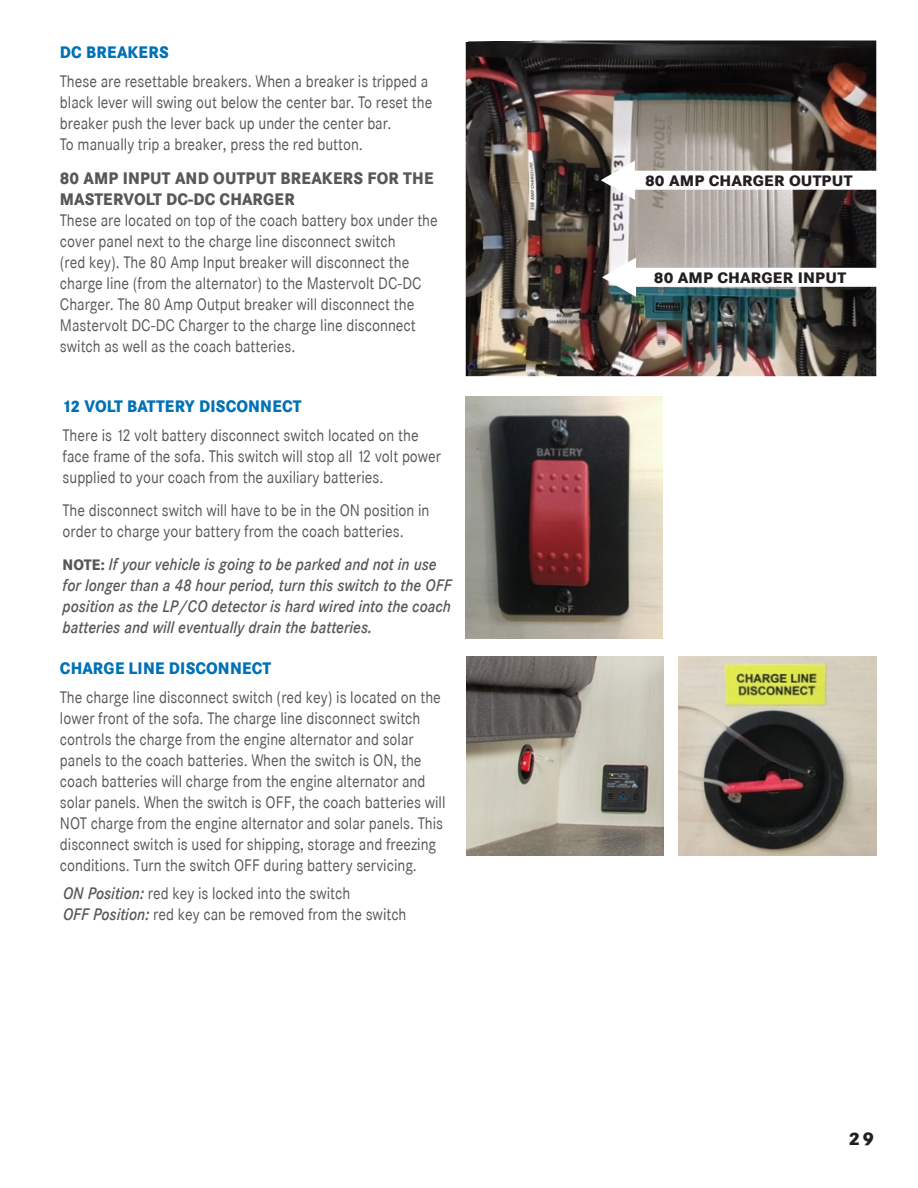
<style>
.page{position:relative;width:918px;height:1188px;background:#fff}
.page>*{position:absolute;margin:0;border:0;box-sizing:border-box;transform-origin:0 0}
.t1{font:800 18px "Corporate SBQ";color:#231f20}
.Indented_H2{font:16.5px/21px "Corporate SBQ";color:#57585a;scale:.9 1}
.Indented_Body{font:16.5px/21px "Corporate SBQ";color:#57585a;scale:.9 1}
.Indented_H2-2{font:italic 500 16.5px/21px "Corporate SBQ";color:#57585a;scale:.9 1}
.Indented_H2-3{font:800 16.5px "Corporate SBQ";letter-spacing:.01em;color:#57585a;scale:.9 1}
.Indented_Body-2{font:800 16.5px "Corporate SBQ";letter-spacing:.01em;color:#0071b5;scale:.9 1}
.Indented_H2-4{font:800 16.5px "Corporate SBQ";letter-spacing:.02em;color:#0071b5;scale:.9 1}
.t2{font:800 15px "Corporate SBQ";letter-spacing:.01em;color:#231f20}
.s1{font-weight:800;font-style:normal;font-size:15px}
.s2{font-weight:500;font-style:italic}
</style>
<div class="page">
<img style="left:466px;top:40px;width:410px;height:336px">
<img style="left:679px;top:657px;width:198px;height:199px">
<img style="left:466px;top:657px;width:198px;height:199px">
<img style="left:466px;top:397px;width:196px;height:241px">
<svg style="left:601px;top:161px;width:276px;height:39px"></svg>
<svg style="left:602px;top:258px;width:275px;height:39px"></svg>
<p class="Indented_H2-4" style="left:60px;top:42px;width:122px">DC BREAKERS</p>
<p class="Indented_H2" style="left:60px;top:70px;width:415px">These are resettable breakers. When a breaker is tripped a black lever will swing out below the center bar. To reset the breaker push the lever back up under the center bar.</p>
<p class="Indented_H2" style="left:60px;top:133px;width:338px">To manually trip a breaker, press the red button.</p>
<p class="Indented_H2-3" style="left:60px;top:167px;width:416px">80 AMP INPUT AND OUTPUT BREAKERS FOR THE</p>
<p class="Indented_H2-3" style="left:60px;top:188px;width:262px">MASTERVOLT DC-DC CHARGER</p>
<p class="Indented_H2" style="left:60px;top:210px;width:421px">These are located on top of the coach battery box under the cover panel next to the charge line disconnect switch</p>
<p class="Indented_H2" style="left:60px;top:252px;width:403px">(red key). The 80 Amp Input breaker will disconnect the charge line (from the alternator) to the Mastervolt DC-DC Charger. The 80 Amp Output breaker will disconnect the Mastervolt DC-DC Charger to the charge line disconnect switch as well as the coach batteries.</p>
<p class="Indented_Body-2" style="left:63px;top:396px;width:267px">12 VOLT BATTERY DISCONNECT</p>
<p class="Indented_Body" style="left:63px;top:425px;width:422px">There is 12 volt battery disconnect switch located on the face frame of the sofa. This switch will stop all 12 volt power supplied to your coach from the auxiliary batteries.</p>
<p class="Indented_Body" style="left:63px;top:500px;width:409px">The disconnect switch will have to be in the ON position in order to charge your battery from the coach batteries.</p>
<p class="Indented_H2-2" style="left:63px;top:554px;width:434px"><span class="s1">NOTE:</span> If your vehicle is going to be parked and not in use for longer than a 48 hour period, turn this switch to the OFF position as the LP/CO detector is hard wired into the coach batteries and will eventually drain the batteries.</p>
<p class="Indented_Body-2" style="left:60px;top:658px;width:236px">CHARGE LINE DISCONNECT</p>
<p class="Indented_H2" style="left:60px;top:687px;width:430px">The charge line disconnect switch (red key) is located on the lower front of the sofa. The charge line disconnect switch controls the charge from the engine alternator and solar panels to the coach batteries. When the switch is ON, the coach batteries will charge from the engine alternator and solar panels. When the switch is OFF, the coach batteries will NOT charge from the engine alternator and solar panels. This disconnect switch is used for shipping, storage and freezing conditions. Turn the switch OFF during battery servicing.</p>
<p class="Indented_Body" style="left:63px;top:883px;width:321px"><span class="s2">ON Position:</span> red key is locked into the switch</p>
<p class="Indented_Body" style="left:63px;top:904px;width:383px"><span class="s2">OFF Position:</span> red key can be removed from the switch</p>
<p class="t2" style="left:645px;top:171px;width:209px">80 AMP CHARGER OUTPUT</p>
<p class="t2" style="left:654px;top:268px;width:194px">80 AMP CHARGER INPUT</p>
<p class="t1" style="left:848px;top:1127px;width:27px">29</p>
</div>
